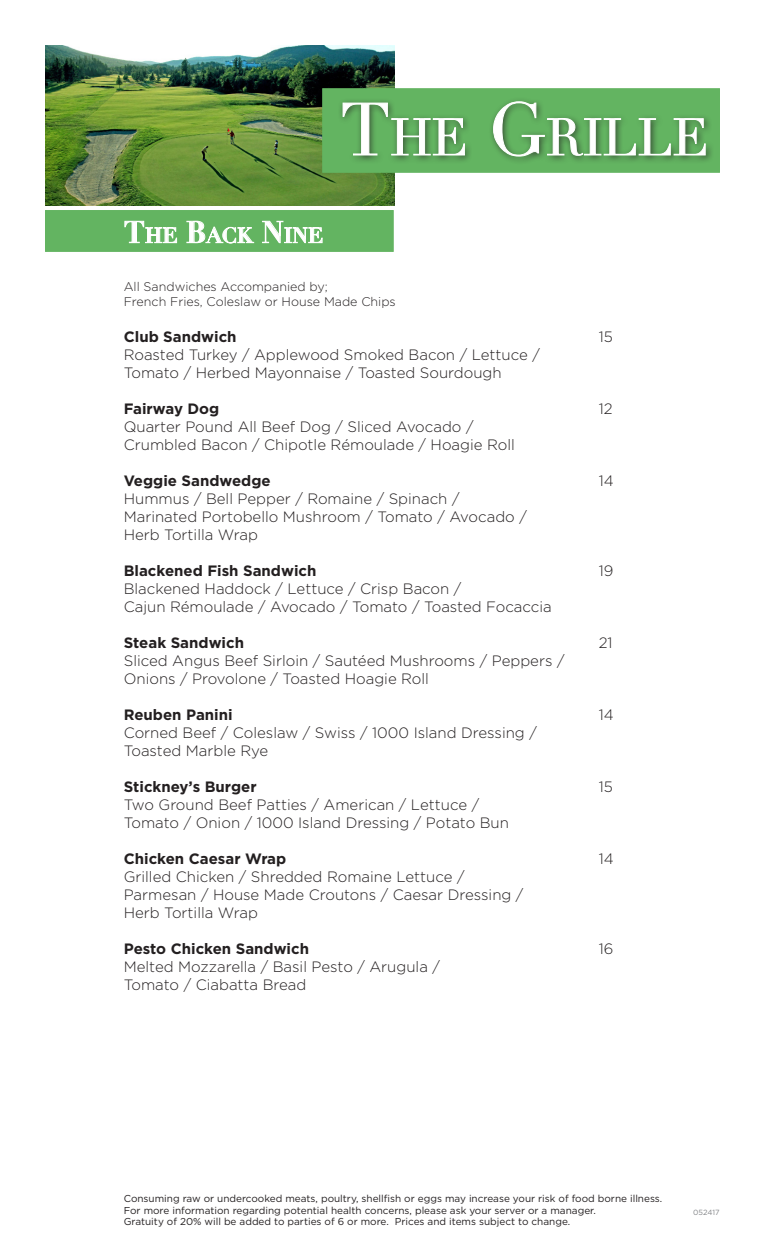
<style>
.page{position:relative;width:765px;height:1260px;background:#fff}
.page>*{position:absolute;margin:0;border:0;box-sizing:border-box;transform-origin:0 0}
.t1{font:51px "Didot";color:#fff}
.t2{font:700 21px "Didot";color:#fff}
.t3{font:300 15px "Gotham";color:#231f20}
.t4{font:700 15px "Gotham";color:#231f20}
.t5{font:300 12.5px "Gotham";color:#231f20}
.t6{font:10px "Gotham";color:#231f20}
.t7{font:7.5px "Gotham";letter-spacing:-.01em;color:#828487}
.s1{font-size:72.88px}
.s2{font-size:30px}
</style>
<div class="page">
<div style="left:45px;top:210px;width:349px;height:42px;background:#63b461;border:1px solid #63b461"></div>
<svg style="left:124px;top:221px;width:53px;height:22px"></svg>
<svg style="left:186px;top:221px;width:68px;height:23px"></svg>
<svg style="left:262px;top:220px;width:61px;height:23px"></svg>
<img style="left:45px;top:45px;width:349px;height:160px">
<div style="left:322px;top:88px;width:398px;height:85px;background:#63b461;border:1px solid #63b461"></div>
<div style="left:338px;top:97px;width:376px;height:68px;background:#231f20;opacity:.75"></div>
<svg style="left:343px;top:103px;width:122px;height:53px"></svg>
<svg style="left:493px;top:101px;width:213px;height:56px"></svg>
<p class="t1" style="left:340px;top:107px;width:370px"><span class="s1">T</span>HE <span class="s1">G</span>RILLE</p>
<p class="t2" style="left:124px;top:222px;width:201px"><span class="s2">T</span>HE <span class="s2">B</span>ACK <span class="s2">N</span>INE</p>
<p class="t5" style="left:124px;top:278px;width:206px">All Sandwiches Accompanied by;</p>
<p class="t5" style="left:124px;top:293px;width:274px">French Fries, Coleslaw or House Made Chips</p>
<p class="t4" style="left:124px;top:326px;width:114px">Club Sandwich</p>
<p class="t3" style="left:599px;top:327px;width:16px">15</p>
<p class="t3" style="left:124px;top:345px;width:418px">Roasted Turkey / Applewood Smoked Bacon / Lettuce /</p>
<p class="t3" style="left:124px;top:363px;width:379px">Tomato / Herbed Mayonnaise / Toasted Sourdough</p>
<p class="t4" style="left:124px;top:398px;width:97px">Fairway Dog</p>
<p class="t3" style="left:599px;top:399px;width:15px">12</p>
<p class="t3" style="left:124px;top:417px;width:351px">Quarter Pound All Beef Dog / Sliced Avocado /</p>
<p class="t3" style="left:124px;top:435px;width:393px">Crumbled Bacon / Chipotle Rémoulade / Hoagie Roll</p>
<p class="t4" style="left:124px;top:470px;width:148px">Veggie Sandwedge</p>
<p class="t3" style="left:599px;top:471px;width:16px">14</p>
<p class="t3" style="left:124px;top:489px;width:337px">Hummus / Bell Pepper / Romaine / Spinach /</p>
<p class="t3" style="left:124px;top:507px;width:405px">Marinated Portobello Mushroom / Tomato / Avocado /</p>
<p class="t3" style="left:124px;top:525px;width:136px">Herb Tortilla Wrap</p>
<p class="t4" style="left:124px;top:560px;width:194px">Blackened Fish Sandwich</p>
<p class="t3" style="left:599px;top:561px;width:16px">19</p>
<p class="t3" style="left:124px;top:579px;width:339px">Blackened Haddock / Lettuce / Crisp Bacon /</p>
<p class="t3" style="left:124px;top:597px;width:430px">Cajun Rémoulade / Avocado / Tomato / Toasted Focaccia</p>
<p class="t4" style="left:124px;top:632px;width:122px">Steak Sandwich</p>
<p class="t3" style="left:599px;top:633px;width:15px">21</p>
<p class="t3" style="left:124px;top:651px;width:442px">Sliced Angus Beef Sirloin / Sautéed Mushrooms / Peppers /</p>
<p class="t3" style="left:124px;top:669px;width:307px">Onions / Provolone / Toasted Hoagie Roll</p>
<p class="t4" style="left:124px;top:704px;width:110px">Reuben Panini</p>
<p class="t3" style="left:599px;top:705px;width:16px">14</p>
<p class="t3" style="left:124px;top:723px;width:415px">Corned Beef / Coleslaw / Swiss / 1000 Island Dressing /</p>
<p class="t3" style="left:124px;top:741px;width:146px">Toasted Marble Rye</p>
<p class="t4" style="left:124px;top:776px;width:134px">Stickney’s Burger</p>
<p class="t3" style="left:599px;top:777px;width:16px">15</p>
<p class="t3" style="left:124px;top:795px;width:357px">Two Ground Beef Patties / American / Lettuce /</p>
<p class="t3" style="left:124px;top:813px;width:387px">Tomato / Onion / 1000 Island Dressing / Potato Bun</p>
<p class="t4" style="left:124px;top:848px;width:164px">Chicken Caesar Wrap</p>
<p class="t3" style="left:599px;top:849px;width:16px">14</p>
<p class="t3" style="left:124px;top:867px;width:342px">Grilled Chicken / Shredded Romaine Lettuce /</p>
<p class="t3" style="left:124px;top:885px;width:401px">Parmesan / House Made Croutons / Caesar Dressing /</p>
<p class="t3" style="left:124px;top:903px;width:136px">Herb Tortilla Wrap</p>
<p class="t4" style="left:124px;top:938px;width:187px">Pesto Chicken Sandwich</p>
<p class="t3" style="left:599px;top:939px;width:16px">16</p>
<p class="t3" style="left:124px;top:957px;width:318px">Melted Mozzarella / Basil Pesto / Arugula /</p>
<p class="t3" style="left:124px;top:975px;width:184px">Tomato / Ciabatta Bread</p>
<p class="t6" style="left:124px;top:1192px;width:540px">Consuming raw or undercooked meats, poultry, shellfish or eggs may increase your risk of food borne illness.</p>
<p class="t6" style="left:124px;top:1204px;width:474px">For more information regarding potential health concerns, please ask your server or a manager.</p>
<p class="t6" style="left:124px;top:1215px;width:448px">Gratuity of 20% will be added to parties of 6 or more. Prices and items subject to change.</p>
<p class="t7" style="left:693px;top:1208px;width:28px">052417</p>
</div>
